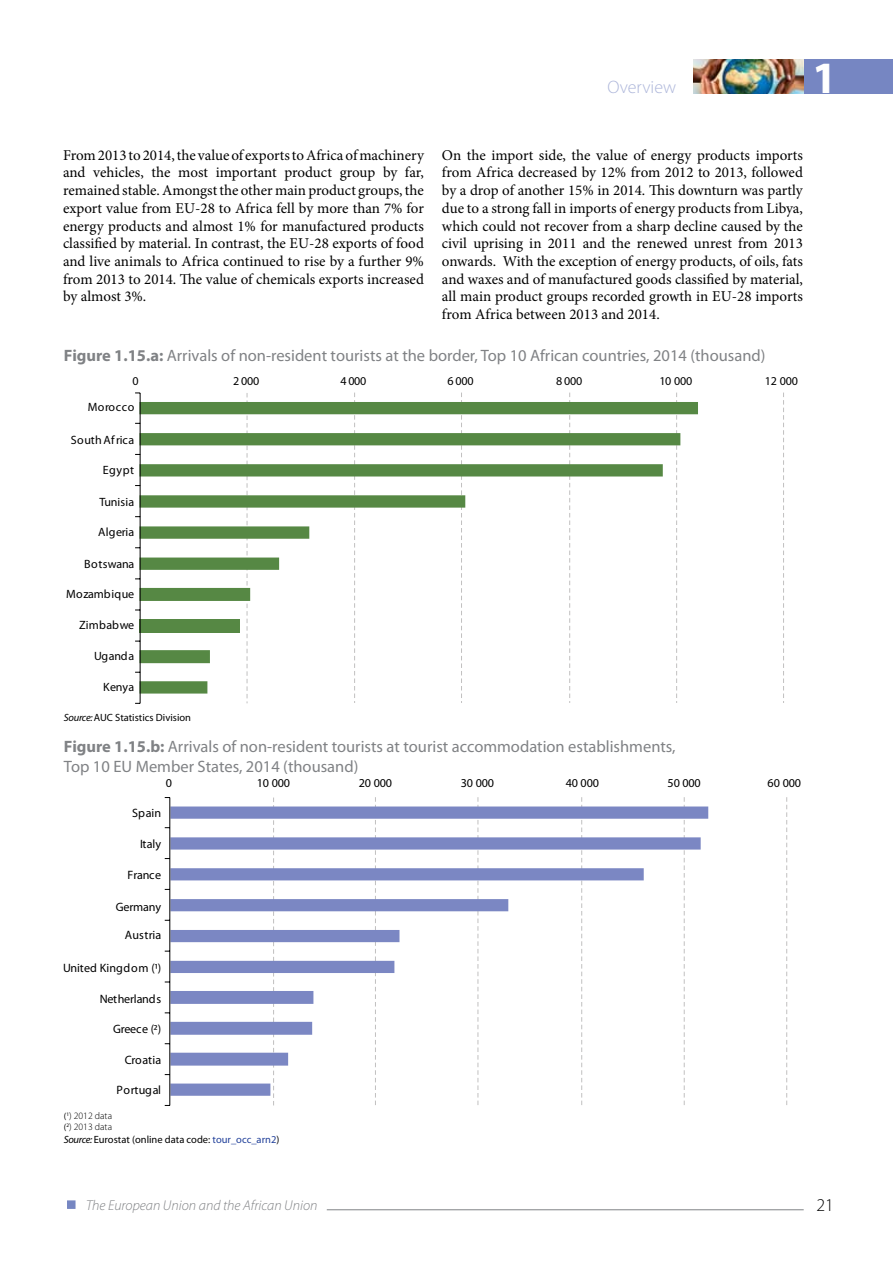
<style>
.page{position:relative;width:893px;height:1263px;background:#fff}
.page>*{position:absolute;margin:0;border:0;box-sizing:border-box;transform-origin:0 0}
.t1{font:700 45px "Myriad Pro";color:#fff}
.t2{font:300 18px "Myriad Pro";color:#adb6da}
.t3{font:300 18px "Myriad Pro";color:#000}
.t4{font:16.5px/19.5px "Myriad Pro";color:#808285}
.t5{font:15px/17.7px "Minion Pro";color:#000;text-align:justify}
.t6{font:italic 300 14.25px "Myriad Pro";color:#808285}
.t7{font:12.15px "Myriad Pro";letter-spacing:-.015em;color:#000}
.t8{font:12.15px "Myriad Pro";letter-spacing:.01em;color:#000}
.t9{font:12.15px "Myriad Pro";letter-spacing:.025em;color:#000}
.t10{font:12.15px "Myriad Pro";letter-spacing:.015em;color:#000}
.t11{font:12px "Myriad Pro";letter-spacing:.01em;color:#000}
.t12{font:12px "Myriad Pro";letter-spacing:.04em;color:#000}
.t13{font:10.5px "Myriad Pro";color:#000}
.t14{font:300 9.75px/10.8px "Myriad Pro";color:#000}
.s1{font-weight:700}
.s2{font-style:italic}
.s3{font-weight:400;font-size:9px}
.s4{color:#21409a}
</style>
<div class="page">
<div style="left:804px;top:60px;width:89px;height:34px;background:#7686c2"></div>
<div style="left:67px;top:1200px;width:9px;height:9px;background:#7686c2;border:2px solid #7686c2"></div>
<hr style="left:327px;top:1209px;width:477px;height:1px;background:#808285">
<img style="left:693px;top:60px;width:111px;height:34px">
<svg style="left:786px;top:797px;width:1px;height:308px"></svg>
<svg style="left:684px;top:797px;width:1px;height:308px"></svg>
<svg style="left:581px;top:797px;width:1px;height:308px"></svg>
<svg style="left:478px;top:797px;width:1px;height:308px"></svg>
<svg style="left:375px;top:797px;width:1px;height:308px"></svg>
<svg style="left:273px;top:797px;width:1px;height:308px"></svg>
<svg style="left:170px;top:806px;width:538px;height:290px"></svg>
<hr style="left:169px;top:797px;width:1px;height:308px;background:#000">
<svg style="left:783px;top:393px;width:1px;height:310px"></svg>
<svg style="left:676px;top:393px;width:1px;height:310px"></svg>
<svg style="left:569px;top:393px;width:1px;height:310px"></svg>
<svg style="left:461px;top:393px;width:1px;height:310px"></svg>
<svg style="left:354px;top:393px;width:1px;height:310px"></svg>
<svg style="left:247px;top:393px;width:1px;height:310px"></svg>
<svg style="left:139px;top:402px;width:559px;height:291px"></svg>
<hr style="left:140px;top:393px;width:1px;height:310px;background:#000">
<p class="t2" style="left:607px;top:77px;width:70px">Overview</p>
<h1 class="t1" style="left:812px;top:49px;width:26px">1</h1>
<p class="t5" style="left:63px;top:146px;width:362px">From 2013 to 2014, the value of exports to Africa of machinery and vehicles, the most important product group by far, remained stable. Amongst the other main product groups, the export value from EU-28 to Africa fell by more than 7% for energy products and almost 1% for manufactured products classified by material. In contrast, the EU-28 exports of food and live animals to Africa continued to rise by a further 9% from 2013 to 2014. The value of chemicals exports increased by almost 3%.</p>
<p class="t5" style="left:442px;top:146px;width:362px">On the import side, the value of energy products imports from Africa decreased by 12% from 2012 to 2013, followed by a drop of another 15% in 2014. This downturn was partly due to a strong fall in imports of energy products from Libya, which could not recover from a sharp decline caused by the civil uprising in 2011 and the renewed unrest from 2013 onwards. With the exception of energy products, of oils, fats and waxes and of manufactured goods classified by material, all main product groups recorded growth in EU-28 imports from Africa between 2013 and 2014.</p>
<p class="t4" style="left:64px;top:345px;width:703px"><span class="s1">Figure 1.15.a:</span> Arrivals of non-resident tourists at the border, Top 10 African countries, 2014 (thousand)</p>
<p class="t11" style="left:132px;top:373px;width:8px">0</p>
<p class="t11" style="left:233px;top:373px;width:28px">2 000</p>
<p class="t11" style="left:340px;top:373px;width:28px">4 000</p>
<p class="t11" style="left:448px;top:373px;width:28px">6 000</p>
<p class="t11" style="left:556px;top:373px;width:28px">8 000</p>
<p class="t11" style="left:659px;top:373px;width:34px">10 000</p>
<p class="t11" style="left:765px;top:373px;width:34px">12 000</p>
<p class="t12" style="left:88px;top:400px;width:48px">Morocco</p>
<p class="t11" style="left:71px;top:432px;width:65px">South Africa</p>
<p class="t11" style="left:103px;top:463px;width:33px">Egypt</p>
<p class="t11" style="left:99px;top:495px;width:36px">Tunisia</p>
<p class="t11" style="left:98px;top:524px;width:38px">Algeria</p>
<p class="t11" style="left:84px;top:556px;width:52px">Botswana</p>
<p class="t11" style="left:66px;top:587px;width:70px">Mozambique</p>
<p class="t11" style="left:79px;top:617px;width:57px">Zimbabwe</p>
<p class="t11" style="left:94px;top:648px;width:42px">Uganda</p>
<p class="t11" style="left:103px;top:680px;width:33px">Kenya</p>
<p class="t13" style="left:64px;top:711px;width:129px"><span class="s2">Source:</span> AUC Statistics Division</p>
<p class="t4" style="left:64px;top:737px;width:613px"><span class="s1">Figure 1.15.b:</span> Arrivals of non-resident tourists at tourist accommodation establishments,<br>Top 10 EU Member States, 2014 (thousand)</p>
<p class="t7" style="left:166px;top:776px;width:8px">0</p>
<p class="t7" style="left:257px;top:776px;width:35px">10 000</p>
<p class="t7" style="left:359px;top:776px;width:35px">20 000</p>
<p class="t7" style="left:461px;top:776px;width:35px">30 000</p>
<p class="t7" style="left:566px;top:776px;width:35px">40 000</p>
<p class="t7" style="left:668px;top:776px;width:35px">50 000</p>
<p class="t7" style="left:132px;top:805px;width:31px">Spain</p>
<p class="t7" style="left:140px;top:836px;width:22px">Italy</p>
<p class="t7" style="left:127px;top:867px;width:35px">France</p>
<p class="t7" style="left:116px;top:899px;width:47px">Germany</p>
<p class="t10" style="left:125px;top:927px;width:38px">Austria</p>
<p class="t8" style="left:63px;top:960px;width:100px">United Kingdom (1)</p>
<p class="t7" style="left:100px;top:991px;width:63px">Netherlands</p>
<p class="t7" style="left:113px;top:1021px;width:50px">Greece (2)</p>
<p class="t7" style="left:125px;top:1052px;width:38px">Croatia</p>
<p class="t9" style="left:117px;top:1082px;width:46px">Portugal</p>
<p class="t14" style="left:64px;top:1110px;width:50px"><span class="s3">(</span><sup>1</sup>) 2012 data <span class="s3">(</span><sup>2</sup>) 2013 data</p>
<p class="t13" style="left:64px;top:1133px;width:217px"><span class="s2">Source:</span> Eurostat (online data code: <span class="s4">tour_occ_arn2</span>)</p>
<p class="t7" style="left:768px;top:776px;width:35px">60 000</p>
<p class="t6" style="left:86px;top:1196px;width:233px">The European Union and the African Union</p>
<p class="t3" style="left:816px;top:1194px;width:19px">21</p>
</div>
